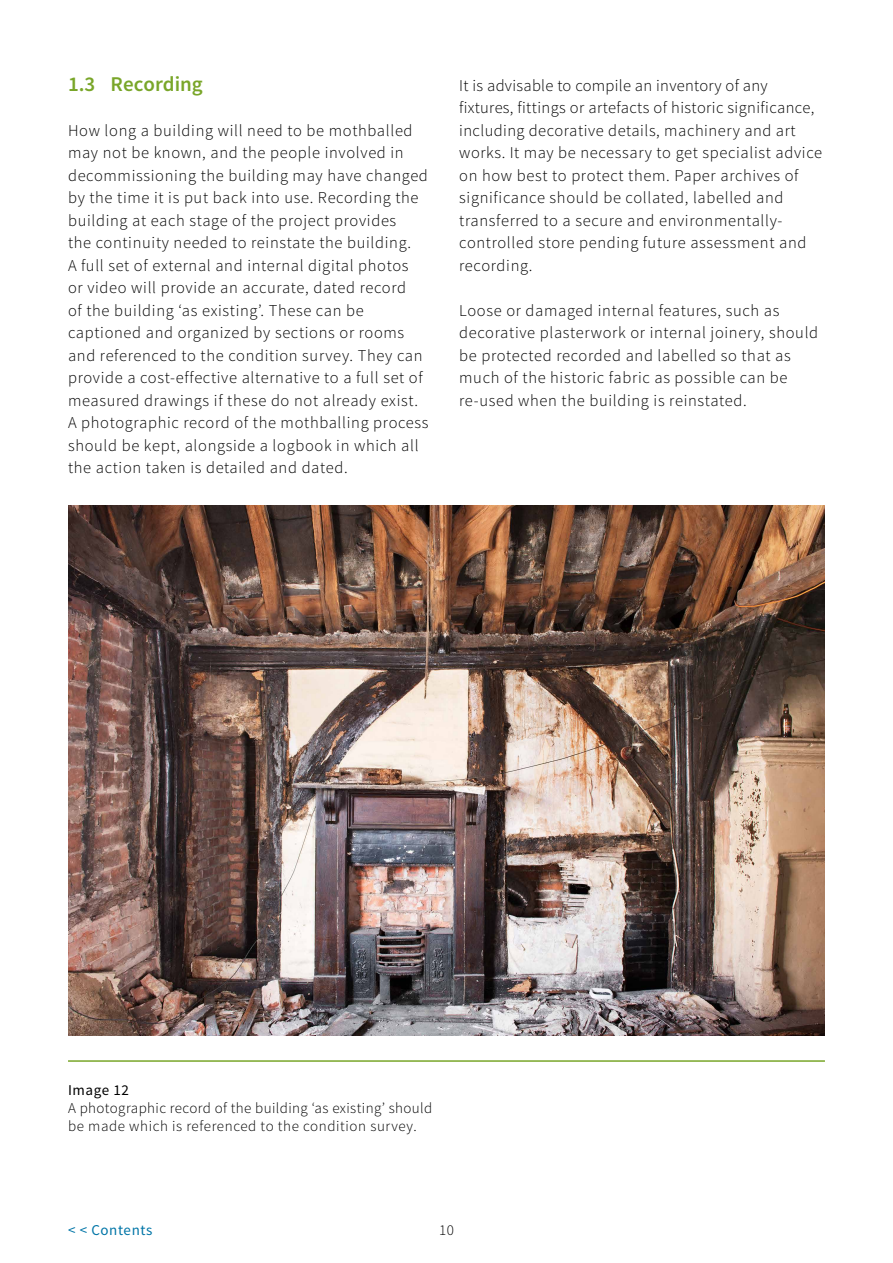
<style>
.page{position:relative;width:893px;height:1263px;background:#fff}
.page>*{position:absolute;margin:0;border:0;box-sizing:border-box;transform-origin:0 0}
.Heading_1{font:600 21px "Source Sans Pro";color:#79a629}
.Body_text{font:300 16.5px/22.5px "Source Sans Pro";letter-spacing:.04em;color:#000}
.IMAGE_text{font:300 15px/18px "Source Sans Pro";letter-spacing:.025em;color:#000}
.t1{font:15px "Source Sans Pro";letter-spacing:.04em;color:#0075a7}
.IMAGE_heading{font:15px "Source Sans Pro";letter-spacing:.04em;color:#000}
</style>
<div class="page">
<img style="left:68px;top:505px;width:757px;height:531px">
<hr style="left:68px;top:1060px;width:757px;height:2px;background:#79a629">
<p class="Heading_1" style="left:68px;top:70px;width:136px">1.3 Recording</p>
<p class="Body_text" style="left:68px;top:119px;width:362px">How long a building will need to be mothballed may not be known, and the people involved in decommissioning the building may have changed by the time it is put back into use. Recording the building at each stage of the project provides<br>the continuity needed to reinstate the building.<br>A full set of external and internal digital photos<br>or video will provide an accurate, dated record<br>of the building ‘as existing’. These can be captioned and organized by sections or rooms and referenced to the condition survey. They can provide a cost-effective alternative to a full set of measured drawings if these do not already exist.<br>A photographic record of the mothballing process should be kept, alongside a logbook in which all the action taken is detailed and dated.</p>
<p class="Body_text" style="left:459px;top:74px;width:364px">It is advisable to compile an inventory of any fixtures, fittings or artefacts of historic significance, including decorative details, machinery and art works. It may be necessary to get specialist advice on how best to protect them. Paper archives of significance should be collated, labelled and transferred to a secure and environmentally&shy;controlled store pending future assessment and recording.</p>
<p class="Body_text" style="left:459px;top:299px;width:360px">Loose or damaged internal features, such as decorative plasterwork or internal joinery, should be protected recorded and labelled so that as much of the historic fabric as possible can be re-used when the building is reinstated.</p>
<p class="IMAGE_heading" style="left:68px;top:1081px;width:62px">Image 12</p>
<p class="IMAGE_text" style="left:68px;top:1099px;width:366px">A photographic record of the building ‘as existing’ should be made which is referenced to the condition survey.</p>
<p class="t1" style="left:68px;top:1220px;width:86px">&lt; &lt; Contents</p>
<p class="IMAGE_text" style="left:439px;top:1221px;width:16px">10</p>
</div>
